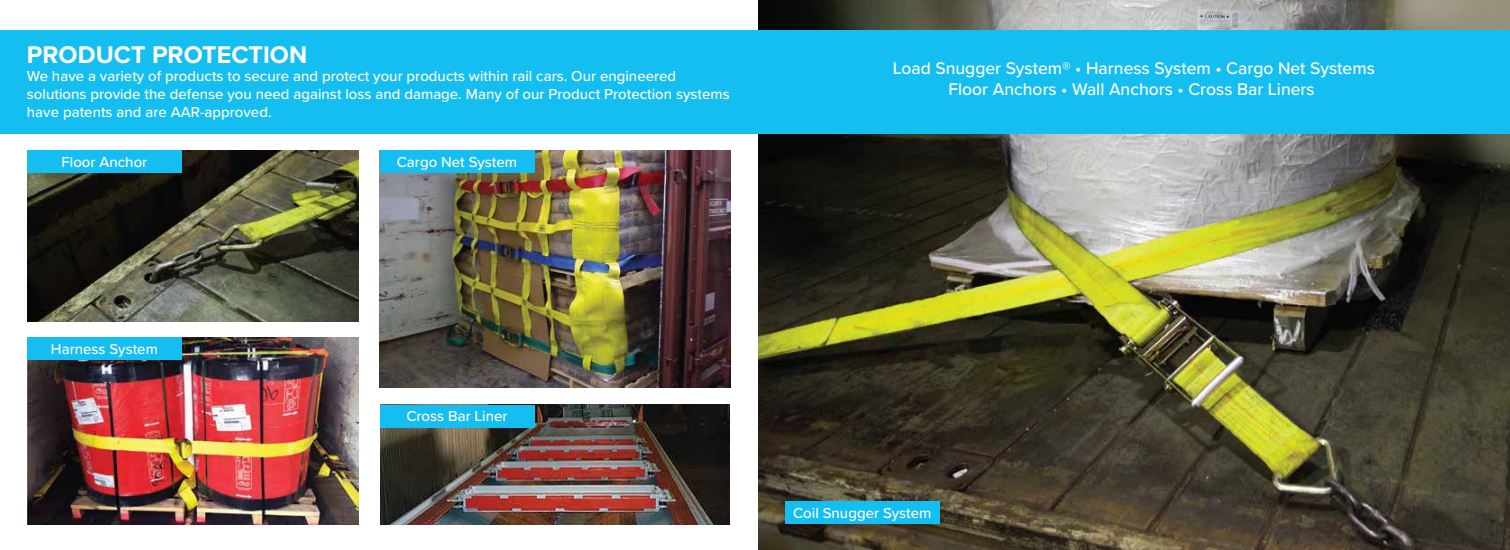
<style>
.page{position:relative;width:1510px;height:550px;background:#fff}
.page>*{position:absolute;margin:0;border:0;box-sizing:border-box;transform-origin:0 0}
.t1{font:700 25px "Proxima Nova";color:#fff}
.t2{font:500 17.5px/21px "Proxima Nova";color:#fff;text-align:center}
.t3{font:500 15px/18px "Proxima Nova";color:#fff}
</style>
<div class="page">
<img style="left:759px;top:0;width:751px;height:549px">
<div style="left:0;top:30px;width:1510px;height:103px;background:#15bef0"></div>
<img style="left:380px;top:150px;width:350px;height:237px">
<img style="left:27px;top:337px;width:332px;height:187px">
<img style="left:27px;top:150px;width:332px;height:171px">
<img style="left:380px;top:404px;width:350px;height:120px">
<div style="left:27px;top:150px;width:155px;height:23px;background:#15bef0"></div>
<div style="left:27px;top:337px;width:155px;height:23px;background:#15bef0"></div>
<div style="left:380px;top:150px;width:154px;height:23px;background:#15bef0"></div>
<div style="left:380px;top:404px;width:154px;height:23px;background:#15bef0"></div>
<div style="left:785px;top:501px;width:155px;height:23px;background:#15bef0"></div>
<h1 class="t1" style="left:27px;top:36px;width:282px">PRODUCT PROTECTION</h1>
<p class="t3" style="left:27px;top:66px;width:704px">We have a variety of products to secure and protect your products within rail cars. Our engineered solutions provide the defense you need against loss and damage. Many of our Product Protection systems have patents and are AAR-approved.</p>
<p class="t3" style="left:62px;top:152px;width:87px">Floor Anchor</p>
<p class="t3" style="left:397px;top:152px;width:122px">Cargo Net System</p>
<p class="t2" style="left:892px;top:57px;width:484px">Load Snugger System® • Harness System • Cargo Net Systems<br>Floor Anchors • Wall Anchors • Cross Bar Liners</p>
<p class="t3" style="left:51px;top:339px;width:108px">Harness System</p>
<p class="t3" style="left:406px;top:406px;width:103px">Cross Bar Liner</p>
<p class="t3" style="left:793px;top:503px;width:140px">Coil Snugger System</p>
</div>
